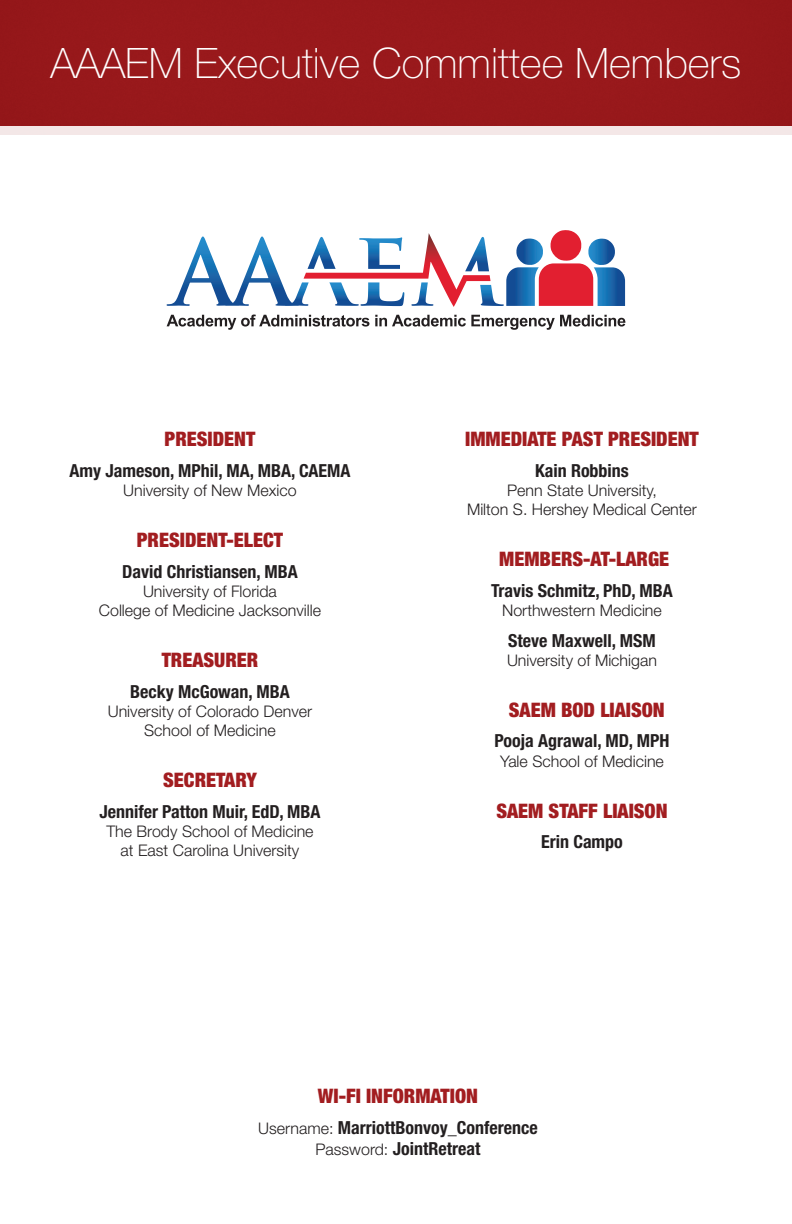
<style>
.page{position:relative;width:792px;height:1224px;background:#fff}
.page>*{position:absolute;margin:0;border:0;box-sizing:border-box;transform-origin:0 0}
.t1{font:100 42px "Helvetica Neue LT Std";color:#fff}
.t2{font:900 condensed 20px "Helvetica Neue LT Std";color:#a21d20}
.t3{font:700 condensed 18px "Helvetica Neue LT Std";color:#231f20}
.t4{font:300 16px/19.2px "Helvetica Neue LT Std";color:#231f20;text-align:center}
.s1{font-weight:300;font-stretch:normal;font-size:16px}
</style>
<div class="page">
<div style="left:0;top:0;width:792px;height:138px;background:#98181b"></div>
<div style="left:0;top:126px;width:792px;height:22px;background:linear-gradient(to bottom,#f2e2e2,#fff)"></div>
<svg style="left:167px;top:315px;width:202px;height:15px"></svg>
<svg style="left:375px;top:315px;width:250px;height:15px"></svg>
<svg style="left:167px;top:230px;width:458px;height:77px"></svg>
<p class="t1" style="left:51px;top:39px;width:692px">AAAEM Executive Committee Members</p>
<p class="t2" style="left:165px;top:427px;width:92px">PRESIDENT</p>
<p class="t3" style="left:70px;top:460px;width:282px">Amy Jameson, MPhil, MA, MBA, CAEMA</p>
<p class="t4" style="left:123px;top:480px;width:175px">University of New Mexico</p>
<p class="t2" style="left:137px;top:528px;width:148px">PRESIDENT-ELECT</p>
<p class="t3" style="left:122px;top:560px;width:177px">David Christiansen, MBA</p>
<p class="t4" style="left:99px;top:581px;width:224px">University of Florida<br>College of Medicine Jacksonville</p>
<p class="t2" style="left:162px;top:648px;width:98px">TREASURER</p>
<p class="t3" style="left:130px;top:680px;width:161px">Becky McGowan, MBA</p>
<p class="t4" style="left:108px;top:701px;width:206px">University of Colorado Denver<br>School of Medicine</p>
<p class="t2" style="left:163px;top:768px;width:95px">SECRETARY</p>
<p class="t3" style="left:99px;top:800px;width:223px">Jennifer Patton Muir, EdD, MBA</p>
<p class="t4" style="left:106px;top:821px;width:209px">The Brody School of Medicine at East Carolina University</p>
<p class="t2" style="left:465px;top:427px;width:235px">IMMEDIATE PAST PRESIDENT</p>
<p class="t3" style="left:535px;top:460px;width:95px">Kain Robbins</p>
<p class="t4" style="left:467px;top:480px;width:231px">Penn State University,<br>Milton S. Hershey Medical Center</p>
<p class="t2" style="left:499px;top:547px;width:171px">MEMBERS-AT-LARGE</p>
<p class="t3" style="left:491px;top:580px;width:183px">Travis Schmitz, PhD, MBA</p>
<p class="t4" style="left:502px;top:600px;width:161px">Northwestern Medicine</p>
<p class="t3" style="left:508px;top:629px;width:149px">Steve Maxwell, MSM</p>
<p class="t4" style="left:507px;top:650px;width:151px">University of Michigan</p>
<p class="t2" style="left:509px;top:697px;width:157px">SAEM BOD LIAISON</p>
<p class="t3" style="left:495px;top:730px;width:176px">Pooja Agrawal, MD, MPH</p>
<p class="t4" style="left:500px;top:751px;width:165px">Yale School of Medicine</p>
<p class="t2" style="left:496px;top:798px;width:173px">SAEM STAFF LIAISON</p>
<p class="t3" style="left:541px;top:831px;width:83px">Erin Campo</p>
<p class="t2" style="left:318px;top:1084px;width:161px">WI-FI INFORMATION</p>
<p class="t3" style="left:258px;top:1117px;width:281px"><span class="s1">Username:</span> MarriottBonvoy_Conference</p>
<p class="t3" style="left:315px;top:1138px;width:166px"><span class="s1">Password:</span> JointRetreat</p>
</div>
